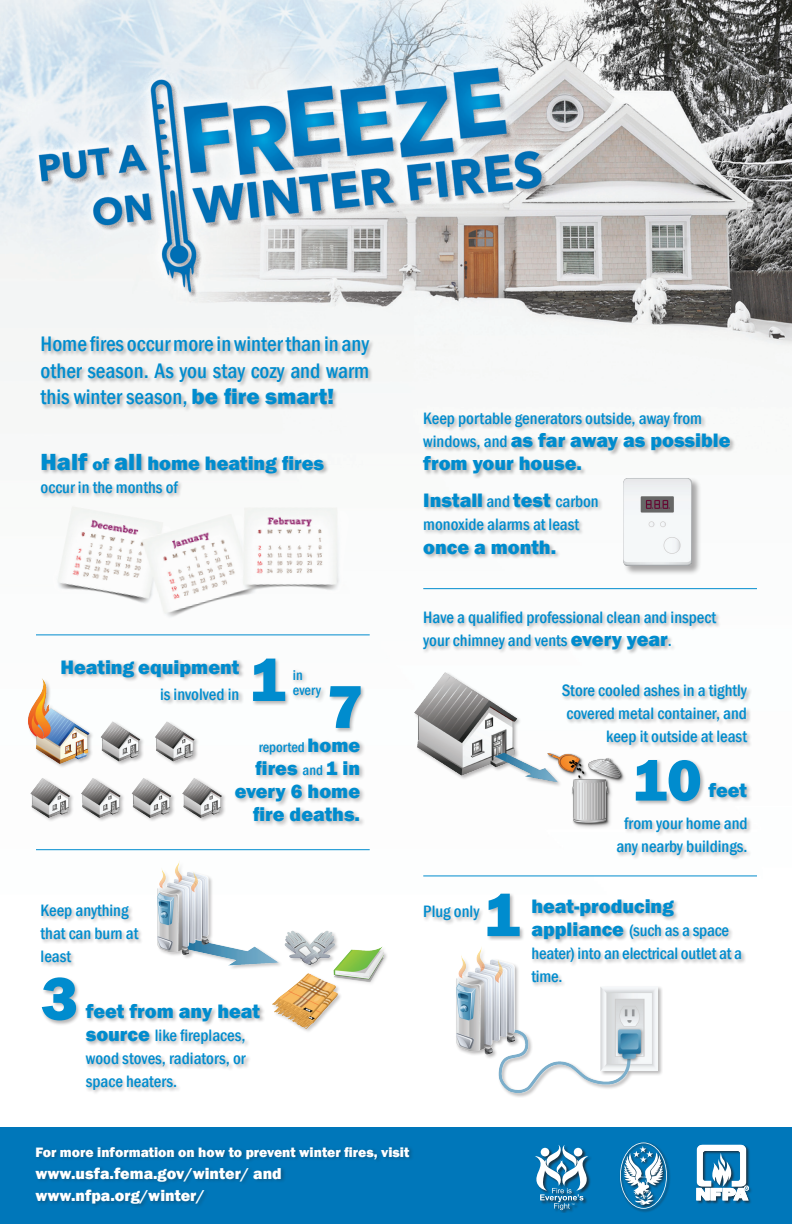
<style>
.page{position:relative;width:792px;height:1224px;background:#fff}
.page>*{position:absolute;margin:0;border:0;box-sizing:border-box;transform-origin:0 0}
.t1{font:800 62.7px "Franklin Gothic";color:#008cce}
.t2{font:800 60px "Franklin Gothic";color:#008cce}
.t3{font:500 condensed 21.6px/26.3px "Franklin Gothic";color:#008cce;text-align:justify}
.t4{font:800 20px/23px "Franklin Gothic";color:#008cce}
.t5{font:500 condensed 17px/23px "Franklin Gothic";color:#008cce}
.t6{font:800 16.2px "Franklin Gothic";color:#fff}
.t7{font:500 condensed 14.6px "Franklin Gothic";color:#008cce}
.t8{font:800 14px "Franklin Gothic";color:#fff}
.s1{font-weight:800;font-stretch:normal;font-size:22.6px}
.s2{font-size:24px}
.s3{font-size:17px}
.s4{font-weight:800;font-stretch:normal;font-size:20px}
.s5{font-weight:500;font-stretch:condensed;font-size:14.6px}
.s6{font-weight:500;font-stretch:condensed;font-size:17px}
</style>
<div class="page">
<img style="left:0;top:0;width:792px;height:1128px">
<div style="left:0;top:1128px;width:792px;height:96px;background:#0077ba"></div>
<div style="left:157px;top:861px;width:232px;height:173px;background:#fff"></div>
<div style="left:619px;top:1142px;width:52px;height:71px;background:#231f20;opacity:.75"></div>
<div style="left:697px;top:1145px;width:56px;height:59px;background:#231f20;opacity:.75"></div>
<div style="left:414px;top:672px;width:214px;height:159px;background:#fdfdfd"></div>
<div style="left:40px;top:452px;width:289px;height:47px;background:#231f20;opacity:.33"></div>
<div style="left:292px;top:668px;width:35px;height:36px;background:#231f20;opacity:.33"></div>
<div style="left:252px;top:657px;width:39px;height:49px;background:#231f20;opacity:.33"></div>
<div style="left:329px;top:685px;width:37px;height:48px;background:#231f20;opacity:.33"></div>
<div style="left:233px;top:737px;width:133px;height:91px;background:#231f20;opacity:.33"></div>
<div style="left:623px;top:477px;width:79px;height:99px;background:#231f20;opacity:.38"></div>
<div style="left:423px;top:493px;width:180px;height:67px;background:#231f20;opacity:.33"></div>
<hr style="left:36px;top:634px;width:334px;height:1px;background:#008cce">
<div style="left:61px;top:659px;width:184px;height:46px;background:#231f20;opacity:.33"></div>
<hr style="left:36px;top:849px;width:334px;height:1px;background:#008cce">
<div style="left:422px;top:411px;width:314px;height:68px;background:#231f20;opacity:.33"></div>
<div style="left:39px;top:904px;width:105px;height:64px;background:#231f20;opacity:.33"></div>
<div style="left:41px;top:976px;width:41px;height:50px;background:#231f20;opacity:.33"></div>
<div style="left:85px;top:1003px;width:180px;height:92px;background:#231f20;opacity:.33"></div>
<hr style="left:423px;top:588px;width:334px;height:1px;background:#008cce">
<div style="left:561px;top:684px;width:191px;height:67px;background:#231f20;opacity:.33"></div>
<div style="left:635px;top:759px;width:71px;height:48px;background:#231f20;opacity:.33"></div>
<div style="left:616px;top:816px;width:136px;height:44px;background:#231f20;opacity:.33"></div>
<div style="left:706px;top:781px;width:47px;height:23px;background:#231f20;opacity:.33"></div>
<div style="left:422px;top:610px;width:300px;height:45px;background:#231f20;opacity:.33"></div>
<hr style="left:423px;top:875px;width:334px;height:1px;background:#008cce">
<div style="left:423px;top:905px;width:62px;height:20px;background:#231f20;opacity:.33"></div>
<div style="left:486px;top:892px;width:39px;height:49px;background:#231f20;opacity:.33"></div>
<div style="left:530px;top:898px;width:217px;height:90px;background:#231f20;opacity:.33"></div>
<div style="left:35px;top:1146px;width:380px;height:63px;background:#231f20;opacity:.33"></div>
<div style="left:40px;top:335px;width:335px;height:77px;background:#231f20;opacity:.35"></div>
<img style="left:624px;top:478px;width:68px;height:88px">
<img style="left:42px;top:466px;width:319px;height:172px">
<img style="left:415px;top:673px;width:210px;height:154px">
<div style="left:28px;top:678px;width:199px;height:144px;background:#231f20;opacity:.33"></div>
<img style="left:29px;top:678px;width:193px;height:139px">
<img style="left:158px;top:860px;width:225px;height:169px">
<div style="left:456px;top:946px;width:207px;height:152px;background:#231f20;opacity:.33"></div>
<img style="left:457px;top:946px;width:201px;height:147px">
<div style="left:535px;top:1145px;width:57px;height:68px;background:#231f20;opacity:.75"></div>
<svg style="left:535px;top:1145px;width:54px;height:65px"></svg>
<svg style="left:620px;top:1143px;width:47px;height:66px"></svg>
<svg style="left:697px;top:1145px;width:52px;height:55px"></svg>
<p class="t3" style="left:41px;top:331px;width:330px">Home fires occur more in winter than in any other season. As you stay cozy and warm this winter season, <span class="s1">be fire smart!</span></p>
<p class="t4" style="left:41px;top:452px;width:285px"><span class="s2">Half</span> <span class="s3">of</span> <span class="s2">all</span> home heating fires</p>
<p class="t5" style="left:41px;top:476px;width:139px">occur in the months of</p>
<p class="t1" style="left:249px;top:639px;width:38px">1</p>
<p class="t4" style="left:61px;top:655px;width:180px">Heating equipment</p>
<p class="t5" style="left:160px;top:682px;width:81px">is involved in</p>
<p class="t7" style="left:293px;top:665px;width:11px">in</p>
<p class="t7" style="left:293px;top:681px;width:30px">every</p>
<p class="t1" style="left:327px;top:666px;width:38px">7</p>
<p class="t7" style="left:259px;top:738px;width:103px">reported <span class="s4">home</span></p>
<p class="t4" style="left:235px;top:757px;width:127px;text-align:right">fires <span class="s5">and</span> 1 in every 6 home fire deaths.</p>
<p class="t5" style="left:41px;top:899px;width:99px">Keep anything that can burn at least</p>
<p class="t1" style="left:41px;top:958px;width:38px">3</p>
<p class="t4" style="left:86px;top:1000px;width:176px">feet from any heat</p>
<p class="t5" style="left:86px;top:1024px;width:161px;text-align:justify"><span class="s4">source</span> like fireplaces, wood stoves, radiators, or space heaters.</p>
<p class="t5" style="left:423px;top:407px;width:280px">Keep portable generators outside, away from</p>
<p class="t4" style="left:423px;top:429px;width:309px"><span class="s6">windows, and</span> as far away as possible from your house.</p>
<p class="t4" style="left:423px;top:489px;width:177px">Install <span class="s6">and</span> test <span class="s6">carbon</span></p>
<p class="t5" style="left:423px;top:513px;width:157px">monoxide alarms at least</p>
<p class="t4" style="left:423px;top:536px;width:135px">once a month.</p>
<p class="t5" style="left:423px;top:606px;width:294px">Have a qualified professional clean and inspect your chimney and vents <span class="s4">every year</span>.</p>
<p class="t5" style="left:562px;top:679px;width:187px;text-align:right">Store cooled ashes in a tightly covered metal container, and keep it outside at least</p>
<p class="t2" style="left:632px;top:742px;width:71px">10</p>
<p class="t5" style="left:616px;top:812px;width:133px;text-align:center">from your home and any nearby buildings.</p>
<p class="t4" style="left:708px;top:779px;width:40px">feet</p>
<p class="t1" style="left:484px;top:874px;width:38px">1</p>
<p class="t4" style="left:531px;top:895px;width:144px">heat-producing</p>
<p class="t5" style="left:423px;top:900px;width:58px">Plug only</p>
<p class="t5" style="left:531px;top:919px;width:212px"><span class="s4">appliance</span> (such as a space heater) into an electrical outlet at a time.</p>
<p class="t8" style="left:35px;top:1143px;width:375px">For more information on how to prevent winter fires, visit</p>
<p class="t6" style="left:35px;top:1163px;width:248px">www.usfa.fema.gov/winter/ and</p>
<p class="t6" style="left:35px;top:1185px;width:171px">www.nfpa.org/winter/</p>
</div>
